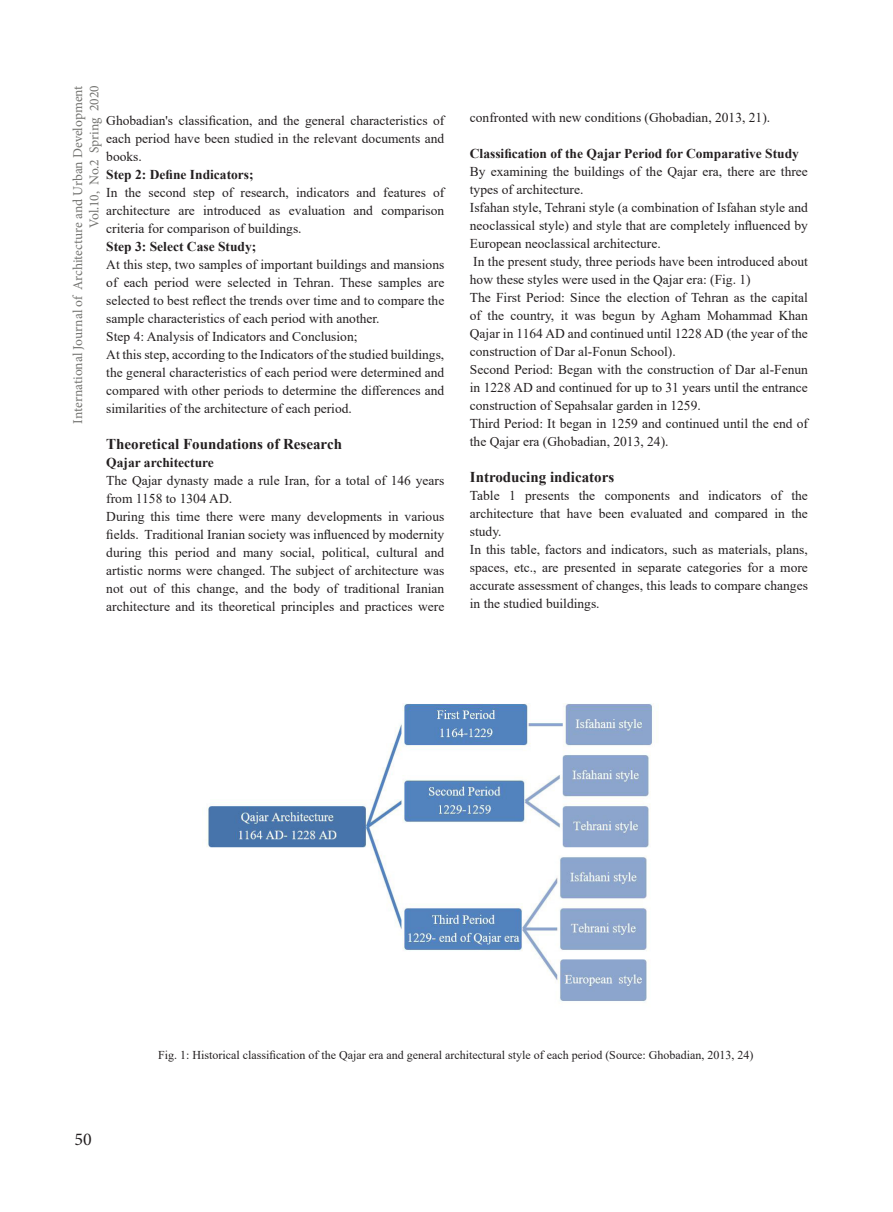
<style>
.page{position:relative;width:893px;height:1212px;background:#fff}
.page>*{position:absolute;margin:0;border:0;box-sizing:border-box;transform-origin:0 0}
.t1{font:18px "Minion Pro";color:#231f20}
.متن_لاتین_اصلی{font:700 15px "Times New Roman";color:#231f20}
.متن_لاتین_اصلی-2{font:13.5px/18px "Times New Roman";color:#231f20;text-align:justify}
.متن_لاتین_اصلی-3{font:700 13.5px "Times New Roman";color:#231f20}
.t2{font:13.5px/16.2px "Minion Pro";letter-spacing:-.005em;color:#737370;text-align:right}
.abstract{font:12px "Times New Roman";color:#231f20}
</style>
<div class="page">
<img style="left:206px;top:703px;width:448px;height:299px">
<p class="t2" style="left:70px;top:423px;width:339px;rotate:-90deg">International Journal of Architecture and Urban Development<br>Vol.10, No.2 Spring 2020</p>
<p class="متن_لاتین_اصلی-2" style="left:106px;top:111px;width:340px">Ghobadian's classification, and the general characteristics of each period have been studied in the relevant documents and books.</p>
<p class="متن_لاتین_اصلی-3" style="left:106px;top:165px;width:149px">Step 2: Define Indicators;</p>
<p class="متن_لاتین_اصلی-2" style="left:106px;top:183px;width:340px">In the second step of research, indicators and features of architecture are introduced as evaluation and comparison criteria for comparison of buildings.</p>
<p class="متن_لاتین_اصلی-3" style="left:106px;top:237px;width:151px">Step 3: Select Case Study;</p>
<p class="متن_لاتین_اصلی-2" style="left:106px;top:255px;width:340px">At this step, two samples of important buildings and mansions of each period were selected in Tehran. These samples are selected to best reflect the trends over time and to compare the sample characteristics of each period with another.</p>
<p class="متن_لاتین_اصلی-2" style="left:106px;top:327px;width:253px">Step 4: Analysis of Indicators and Conclusion;</p>
<p class="متن_لاتین_اصلی-2" style="left:106px;top:345px;width:340px">At this step, according to the Indicators of the studied buildings, the general characteristics of each period were determined and compared with other periods to determine the differences and similarities of the architecture of each period.</p>
<p class="متن_لاتین_اصلی" style="left:106px;top:433px;width:237px">Theoretical Foundations of Research</p>
<p class="متن_لاتین_اصلی-3" style="left:106px;top:453px;width:109px">Qajar architecture</p>
<p class="متن_لاتین_اصلی-2" style="left:106px;top:471px;width:340px">The Qajar dynasty made a rule Iran, for a total of 146 years from 1158 to 1304 AD.</p>
<p class="متن_لاتین_اصلی-2" style="left:106px;top:507px;width:340px">During this time there were many developments in various fields. Traditional Iranian society was influenced by modernity during this period and many social, political, cultural and artistic norms were changed. The subject of architecture was not out of this change, and the body of traditional Iranian architecture and its theoretical principles and practices were</p>
<p class="متن_لاتین_اصلی-2" style="left:470px;top:108px;width:302px">confronted with new conditions (Ghobadian, 2013, 21).</p>
<p class="متن_لاتین_اصلی-3" style="left:470px;top:144px;width:331px">Classification of the Qajar Period for Comparative Study</p>
<p class="متن_لاتین_اصلی-2" style="left:470px;top:162px;width:340px">By examining the buildings of the Qajar era, there are three types of architecture.</p>
<p class="متن_لاتین_اصلی-2" style="left:470px;top:198px;width:340px">Isfahan style, Tehrani style (a combination of Isfahan style and neoclassical style) and style that are completely influenced by European neoclassical architecture.</p>
<p class="متن_لاتین_اصلی-2" style="left:470px;top:252px;width:340px">In the present study, three periods have been introduced about how these styles were used in the Qajar era: (Fig. 1)</p>
<p class="متن_لاتین_اصلی-2" style="left:470px;top:288px;width:340px">The First Period: Since the election of Tehran as the capital of the country, it was begun by Agham Mohammad Khan Qajar in 1164 AD and continued until 1228 AD (the year of the construction of Dar al-Fonun School).</p>
<p class="متن_لاتین_اصلی-2" style="left:470px;top:360px;width:340px">Second Period: Began with the construction of Dar al-Fenun in 1228 AD and continued for up to 31 years until the entrance construction of Sepahsalar garden in 1259.</p>
<p class="متن_لاتین_اصلی-2" style="left:470px;top:414px;width:340px">Third Period: It began in 1259 and continued until the end of the Qajar era (Ghobadian, 2013, 24).</p>
<p class="متن_لاتین_اصلی" style="left:470px;top:466px;width:146px">Introducing indicators</p>
<p class="متن_لاتین_اصلی-2" style="left:470px;top:486px;width:340px">Table 1 presents the components and indicators of the architecture that have been evaluated and compared in the study.</p>
<p class="متن_لاتین_اصلی-2" style="left:470px;top:540px;width:340px">In this table, factors and indicators, such as materials, plans, spaces, etc., are presented in separate categories for a more accurate assessment of changes, this leads to compare changes in the studied buildings.</p>
<h1 class="t1" style="left:74px;top:1127px;width:19px">50</h1>
<p class="abstract" style="left:158px;top:1046px;width:597px">Fig. 1: Historical classification of the Qajar era and general architectural style of each period (Source: Ghobadian, 2013, 24)</p>
</div>
